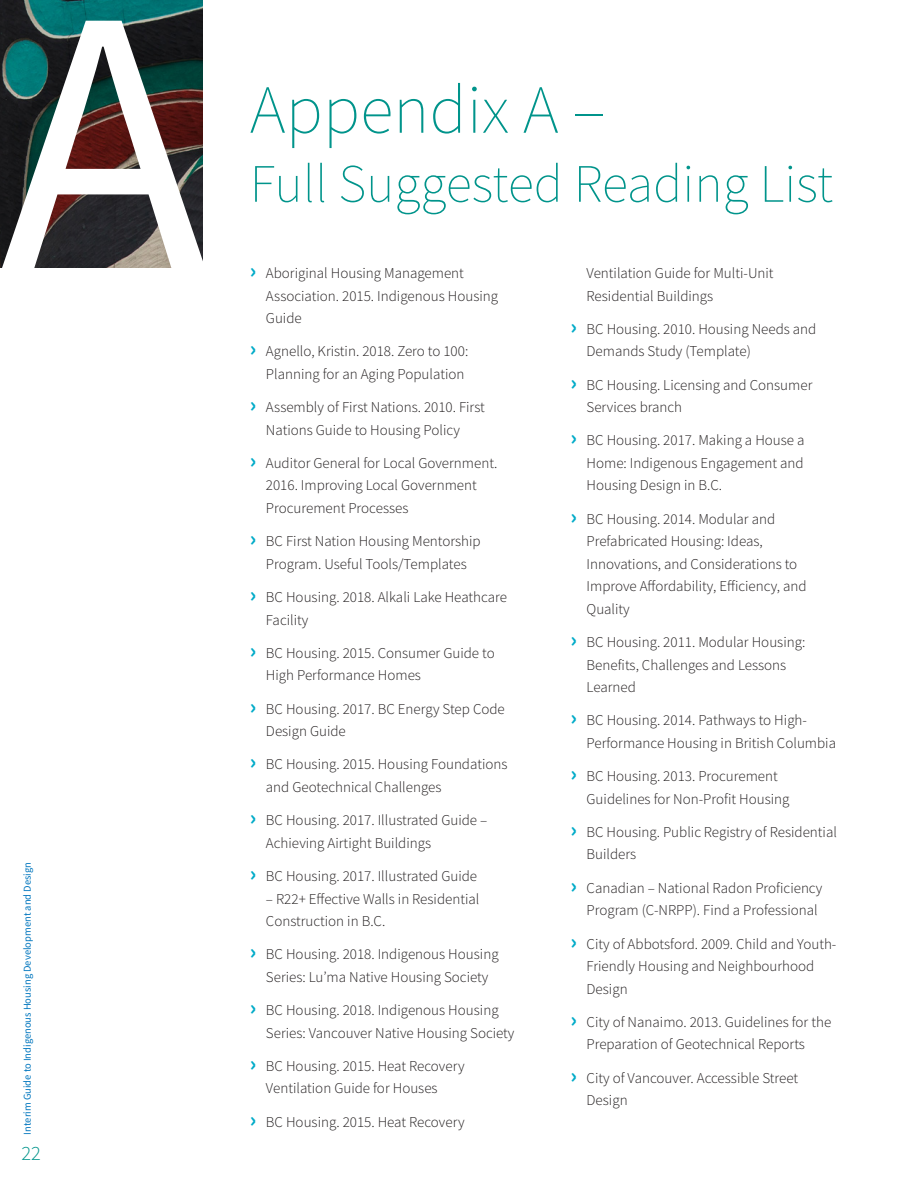
<style>
.page{position:relative;width:918px;height:1188px;background:#fff}
.page>*{position:absolute;margin:0;border:0;box-sizing:border-box;transform-origin:0 0}
.Section_Number_-_Lg{font:381px "Source Sans Pro";color:#fff}
.H1_-_Title{font:200 69px "Source Sans Pro";color:#00948b}
.H1_-_Title-2{font:200 54px "Source Sans Pro";color:#00948b}
.t1{font:300 20.25px "Source Sans Pro";color:#00948b}
.t2{font:300 15px/22.5px "Source Sans Pro";color:#231f20}
.t3{font:10.5px "Source Sans Pro";color:#0076be}
.s1{font-weight:700;font-size:22.5px;color:#00abc8}
</style>
<div class="page">
<img style="left:0;top:0;width:202px;height:268px">
<p class="Section_Number_-_Lg" style="left:0;top:-98px;width:209px">A</p>
<p class="t3" style="left:21px;top:1135px;width:274px;rotate:-90deg">Interim Guide to Indigenous Housing Development and Design</p>
<h3 class="t1" style="left:22px;top:1141px;width:21px">22</h3>
<p class="H1_-_Title" style="left:250px;top:68px;width:357px">Appendix A –</p>
<p class="H1_-_Title-2" style="left:250px;top:151px;width:585px">Full Suggested Reading List</p>
<p class="t2" style="left:266px;top:262px;width:234px;text-indent:-16px"><span class="s1">›</span> Aboriginal Housing Management<br>Association. 2015. Indigenous Housing<br>Guide</p>
<p class="t2" style="left:250px;top:340px;width:220px;text-align:right"><span class="s1">›</span> Agnello, Kristin. 2018. Zero to 100:<br>Planning for an Aging Population</p>
<p class="t2" style="left:250px;top:396px;width:237px;text-align:center"><span class="s1">›</span> Assembly of First Nations. 2010. First<br>Nations Guide to Housing Policy</p>
<p class="t2" style="left:266px;top:452px;width:233px;text-indent:-16px"><span class="s1">›</span> Auditor General for Local Government.<br>2016. Improving Local Government<br>Procurement Processes</p>
<p class="t2" style="left:250px;top:530px;width:233px;text-align:center"><span class="s1">›</span> BC First Nation Housing Mentorship<br>Program. Useful Tools/Templates</p>
<p class="t2" style="left:266px;top:586px;width:242px;text-indent:-16px"><span class="s1">›</span> BC Housing. 2018. Alkali Lake Heathcare<br>Facility</p>
<p class="t2" style="left:266px;top:642px;width:230px;text-indent:-16px"><span class="s1">›</span> BC Housing. 2015. Consumer Guide to<br>High Performance Homes</p>
<p class="t2" style="left:266px;top:697px;width:240px;text-indent:-16px"><span class="s1">›</span> BC Housing. 2017. BC Energy Step Code<br>Design Guide</p>
<p class="t2" style="left:266px;top:753px;width:243px;text-indent:-16px"><span class="s1">›</span> BC Housing. 2015. Housing Foundations and Geotechnical Challenges</p>
<p class="t2" style="left:266px;top:809px;width:223px;text-indent:-16px"><span class="s1">›</span> BC Housing. 2017. Illustrated Guide –<br>Achieving Airtight Buildings</p>
<p class="t2" style="left:250px;top:865px;width:229px"><span class="s1">›</span> BC Housing. 2017. Illustrated Guide</p>
<p class="t2" style="left:266px;top:887px;width:215px">– R22+ Effective Walls in Residential<br>Construction in B.C.</p>
<p class="t2" style="left:250px;top:943px;width:250px;text-align:center"><span class="s1">›</span> BC Housing. 2018. Indigenous Housing<br>Series: Lu’ma Native Housing Society</p>
<p class="t2" style="left:266px;top:999px;width:250px;text-indent:-16px"><span class="s1">›</span> BC Housing. 2018. Indigenous Housing<br>Series: Vancouver Native Housing Society</p>
<p class="t2" style="left:266px;top:1055px;width:200px;text-indent:-16px"><span class="s1">›</span> BC Housing. 2015. Heat Recovery<br>Ventilation Guide for Houses</p>
<p class="t2" style="left:250px;top:1111px;width:216px"><span class="s1">›</span> BC Housing. 2015. Heat Recovery</p>
<p class="t2" style="left:587px;top:262px;width:189px">Ventilation Guide for Multi-Unit<br>Residential Buildings</p>
<p class="t2" style="left:587px;top:318px;width:231px;text-indent:-16px"><span class="s1">›</span> BC Housing. 2010. Housing Needs and<br>Demands Study (Template)</p>
<p class="t2" style="left:587px;top:373px;width:227px;text-indent:-16px"><span class="s1">›</span> BC Housing. Licensing and Consumer<br>Services branch</p>
<p class="t2" style="left:587px;top:429px;width:220px;text-align:justify;text-indent:-16px"><span class="s1">›</span> BC Housing. 2017. Making a House a Home: Indigenous Engagement and Housing Design in B.C.</p>
<p class="t2" style="left:587px;top:508px;width:222px;text-indent:-16px"><span class="s1">›</span> BC Housing. 2014. Modular and<br>Prefabricated Housing: Ideas,<br>Innovations, and Considerations to<br>Improve Affordability, Efficiency, and<br>Quality</p>
<p class="t2" style="left:587px;top:631px;width:220px;text-indent:-16px"><span class="s1">›</span> BC Housing. 2011. Modular Housing:<br>Benefits, Challenges and Lessons<br>Learned</p>
<p class="t2" style="left:587px;top:709px;width:251px;text-indent:-16px"><span class="s1">›</span> BC Housing. 2014. Pathways to High-<br>Performance Housing in British Columbia</p>
<p class="t2" style="left:587px;top:765px;width:205px;text-indent:-16px"><span class="s1">›</span> BC Housing. 2013. Procurement<br>Guidelines for Non-Profit Housing</p>
<p class="t2" style="left:587px;top:821px;width:252px;text-indent:-16px"><span class="s1">›</span> BC Housing. Public Registry of Residential<br>Builders</p>
<p class="t2" style="left:587px;top:877px;width:237px;text-indent:-16px"><span class="s1">›</span> Canadian – National Radon Proficiency<br>Program (C-NRPP). Find a Professional</p>
<p class="t2" style="left:587px;top:932px;width:251px;text-indent:-16px"><span class="s1">›</span> City of Abbotsford. 2009. Child and Youth-<br>Friendly Housing and Neighbourhood<br>Design</p>
<p class="t2" style="left:587px;top:1011px;width:246px;text-indent:-16px"><span class="s1">›</span> City of Nanaimo. 2013. Guidelines for the<br>Preparation of Geotechnical Reports</p>
<p class="t2" style="left:587px;top:1066px;width:213px;text-indent:-16px"><span class="s1">›</span> City of Vancouver. Accessible Street<br>Design</p>
</div>
